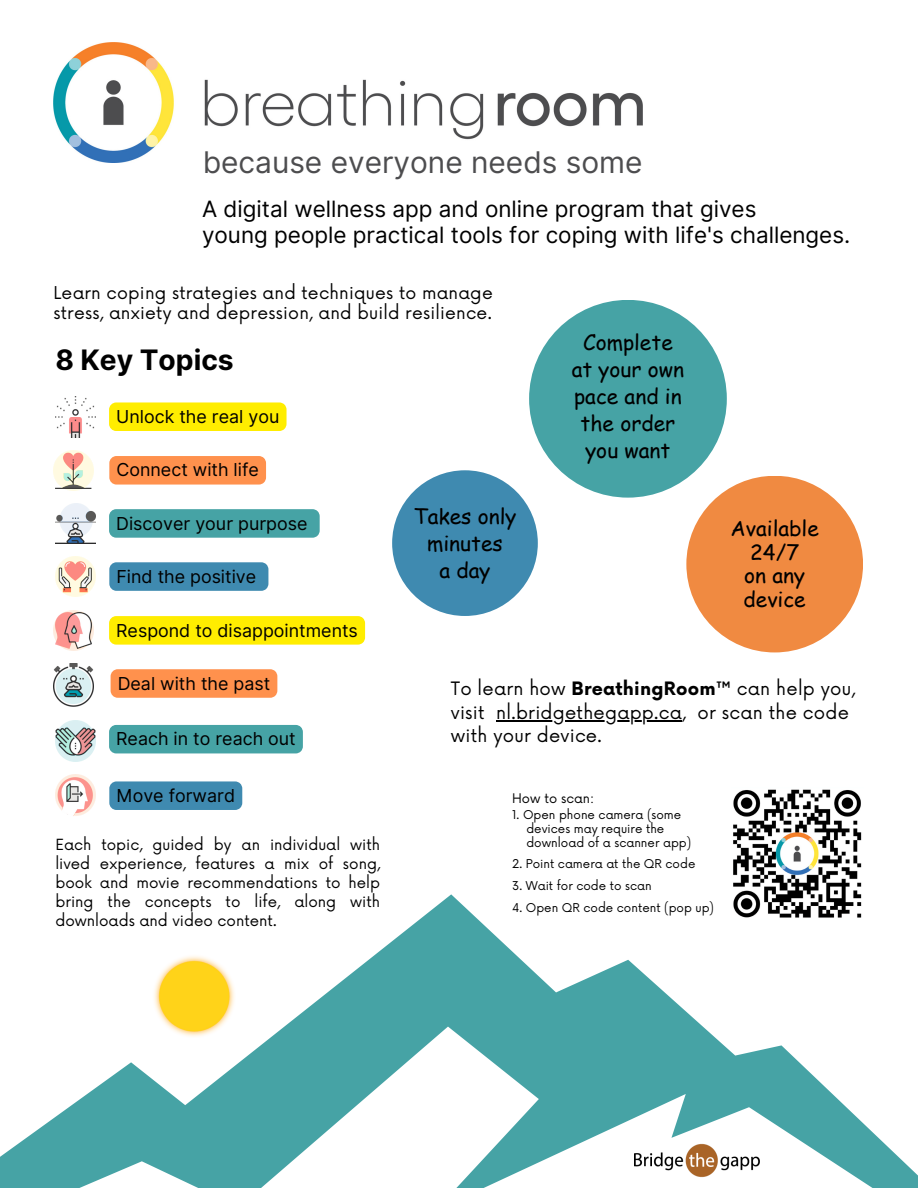
<style>
.page{position:relative;width:918px;height:1188px;background:#fff}
.page>*{position:absolute;margin:0;border:0;box-sizing:border-box;transform-origin:0 0}
.t1{font:29.85px "Inter";color:#4d4d4f}
.t2{font:700 28.2px "Inter";color:#000}
.t3{font:22.5px/25.8px "Inter";color:#000}
.t4{font:21px/27px "Comic Sans MS";color:#000;text-align:center}
.t5{font:18px/23.7px "Now";letter-spacing:.015em;color:#000}
.t6{font:17.85px "Inter";color:#000}
.t7{font:17.25px/20.2px "Now";letter-spacing:.015em;color:#000}
.t8{font:15px/19.2px "Now";color:#000;text-align:justify}
.t9{font:12.9px "Now";color:#000}
.t10{font:11.85px "Now";color:#000}
.s1{font-weight:700}
</style>
<div class="page">
<svg style="left:0;top:894px;width:918px;height:294px"></svg>
<img style="left:634px;top:1142px;width:125px;height:36px">
<img style="left:53px;top:43px;width:590px;height:120px">
<img style="left:152px;top:954px;width:83px;height:83px">
<img style="left:55px;top:397px;width:41px;height:40px">
<img style="left:53px;top:450px;width:41px;height:41px">
<img style="left:55px;top:504px;width:41px;height:39px">
<img style="left:55px;top:556px;width:41px;height:41px">
<img style="left:53px;top:610px;width:41px;height:41px">
<img style="left:53px;top:664px;width:41px;height:43px">
<img style="left:55px;top:721px;width:41px;height:40px">
<img style="left:55px;top:774px;width:41px;height:42px">
<div style="left:529px;top:300px;width:198px;height:198px;background:#46a3a5;border-radius:50%"></div>
<div style="left:686px;top:476px;width:177px;height:176px;background:#f08a41;border-radius:50%"></div>
<div style="left:392px;top:470px;width:146px;height:146px;background:#3f8ab0;border-radius:50%"></div>
<img style="left:731px;top:789px;width:132px;height:131px">
<div style="left:109px;top:402px;width:178px;height:29px;background:#ffed00"></div>
<div style="left:109px;top:456px;width:157px;height:29px;background:#ff914d"></div>
<svg style="left:109px;top:509px;width:211px;height:29px;background:#4aa5a7"></svg>
<svg style="left:109px;top:562px;width:159px;height:29px;background:#448db2"></svg>
<svg style="left:111px;top:669px;width:166px;height:29px;background:#ff9351"></svg>
<svg style="left:109px;top:616px;width:256px;height:29px;background:#ffed05"></svg>
<div style="left:109px;top:725px;width:194px;height:28px;background:#46a3a5"></div>
<div style="left:109px;top:781px;width:133px;height:29px;background:#3f8ab0"></div>
<hr style="left:507px;top:720px;width:175px;height:1px;background:#000">
<h3 class="t1" style="left:203px;top:144px;width:441px">because everyone needs some</h3>
<h4 class="t3" style="left:202px;top:196px;width:650px">A digital wellness app and online program that gives<br>young people practical tools for coping with life's challenges.</h4>
<p class="t7" style="left:53px;top:284px;width:441px">Learn coping strategies and techniques to manage stress, anxiety and depression, and build resilience.</p>
<h4 class="t2" style="left:55px;top:343px;width:180px">8 Key Topics</h4>
<h4 class="t6" style="left:116px;top:406px;width:165px">Unlock the real you</h4>
<p class="t6" style="left:116px;top:459px;width:144px">Connect with life</p>
<h4 class="t6" style="left:116px;top:512px;width:193px">Discover your purpose</h4>
<p class="t6" style="left:116px;top:566px;width:141px">Find the positive</p>
<p class="t6" style="left:116px;top:619px;width:243px">Respond to disappointments</p>
<p class="t4" style="left:413px;top:502px;width:105px">Takes only minutes<br>a day</p>
<h5 class="t4" style="left:572px;top:328px;width:114px">Complete at your own pace and in the order you want</h5>
<p class="t4" style="left:731px;top:516px;width:90px;line-height:23.7px">Available<br>24/7<br>on any device</p>
<p class="t6" style="left:118px;top:673px;width:154px">Deal with the past</p>
<p class="t6" style="left:116px;top:728px;width:181px">Reach in to reach out</p>
<p class="t6" style="left:116px;top:785px;width:120px">Move forward</p>
<p class="t8" style="left:55px;top:835px;width:326px">Each topic, guided by an individual with lived experience, features a mix of song, book and movie recommendations to help bring the concepts to life, along with downloads and video content.</p>
<p class="t5" style="left:451px;top:678px;width:406px">To learn how <span class="s1">BreathingRoom™</span> can help you, visit nl.bridgethegapp.ca, or scan the code</p>
<p class="t5" style="left:451px;top:724px;width:153px">with your device.</p>
<p class="t9" style="left:512px;top:792px;width:84px">How to scan:</p>
<h4 class="t10" style="left:512px;top:808px;width:171px">1. Open phone camera (some</h4>
<p class="t10" style="left:526px;top:822px;width:139px">devices may require the</p>
<h4 class="t10" style="left:526px;top:836px;width:166px">download of a scanner app)</h4>
<p class="t10" style="left:512px;top:857px;width:185px">2. Point camera at the QR code</p>
<h4 class="t10" style="left:512px;top:879px;width:141px">3. Wait for code to scan</h4>
<p class="t10" style="left:512px;top:901px;width:203px">4. Open QR code content (pop up)</p>
</div>
